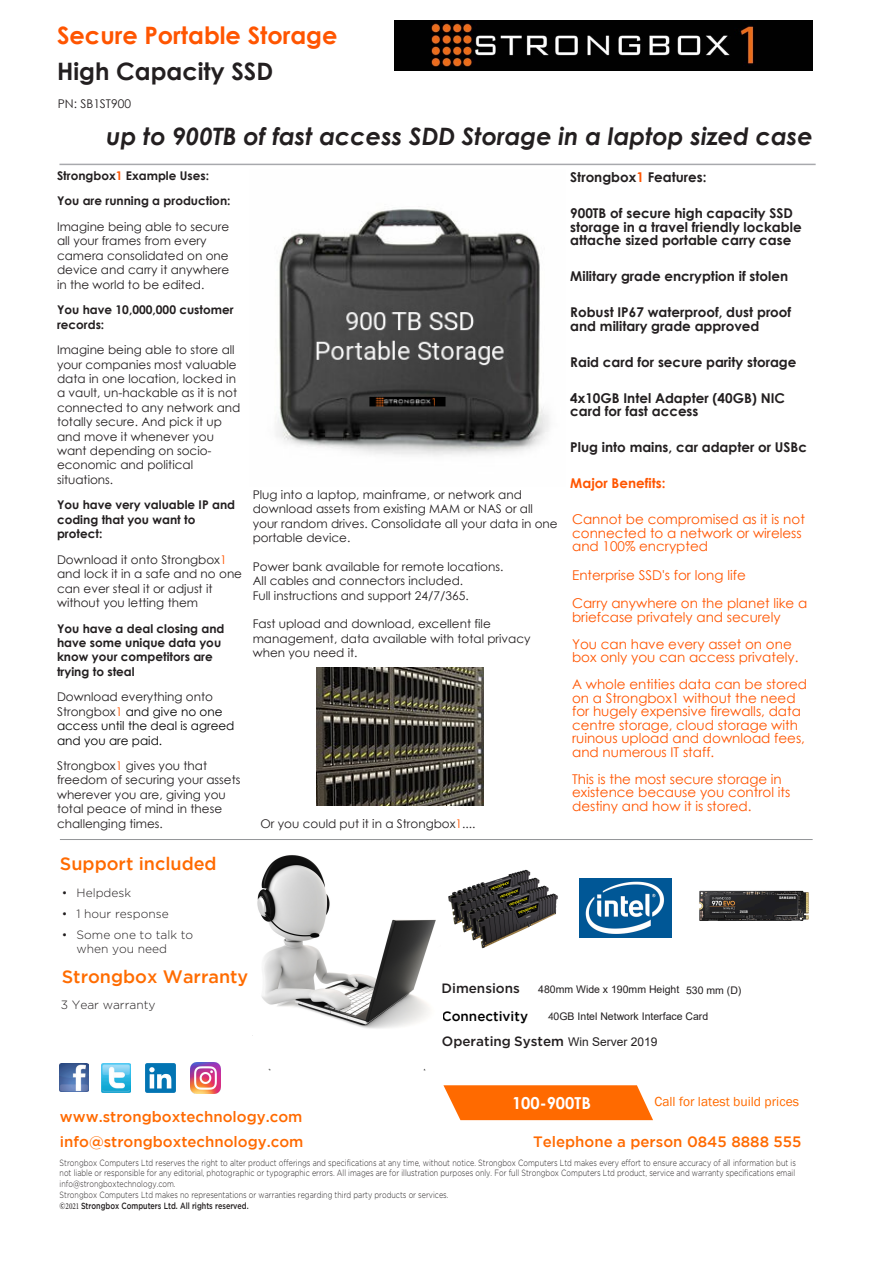
<style>
.page{position:relative;width:893px;height:1263px;background:#fff}
.page>*{position:absolute;margin:0;border:0;box-sizing:border-box;transform-origin:0 0}
.t1{font:italic 700 24px "Century Gothic";color:#231f20}
.t2{font:700 24px "Century Gothic";color:#f50}
.t3{font:700 24px "Century Gothic";color:#231f20}
.t4{font:500 18px "Gotham";color:#ff6c00}
.t5{font:500 18px "Gotham";color:#ff6a00}
.t6{font:700 16.5px "Century Gothic";color:#fff}
.t7{font:500 15px/24.2px "Gotham";color:#ff6a00}
.t8{font:13.5px/13.5px "Century Gothic";color:#f50}
.t9{font:700 13.5px/13.5px "Century Gothic";color:#231f20}
.t10{font:500 13.5px "Gotham";color:#231f20}
.t11{font:13.5px "Franklin Gothic";color:#ff6b00}
.t12{font:700 13.5px "Century Gothic";color:#f50}
.t13{font:500 13.5px "Gotham";color:#000}
.t14{font:12px/14.4px "Century Gothic";color:#231f20}
.t15{font:700 12px/14.4px "Century Gothic";color:#231f20}
.t16{font:12px/14.4px "Century Gothic";color:#000}
.t17{font:300 12px/14.4px "Gotham";color:#231f20}
.t18{font:10.5px "Arial";color:#231f20}
.t19{font:300 9px/10.8px "Gotham";color:#231f20;scale:.8 1}
.s1{color:#f50}
.s2{color:#231f20}
.s3{font-family:"Century Gothic"}
.s4{font-family:"Arial";font-weight:400;font-size:12px}
.s5{font-weight:500}
.s6{font-family:"Minion Pro";font-weight:400}
</style>
<div class="page">
<img style="left:102px;top:1063px;width:28px;height:29px">
<img style="left:60px;top:1063px;width:29px;height:29px">
<hr style="left:60px;top:839px;width:753px;height:1px;background:#939598">
<svg style="left:443px;top:1085px;width:210px;height:35px;background:#ff7716"></svg>
<hr style="left:59px;top:164px;width:757px;height:1px;background:#a8a9ad">
<img style="left:257px;top:855px;width:179px;height:174px">
<img style="left:448px;top:869px;width:110px;height:80px">
<img style="left:146px;top:1063px;width:29px;height:29px">
<img style="left:191px;top:1063px;width:30px;height:30px">
<img style="left:699px;top:890px;width:110px;height:31px">
<img style="left:580px;top:879px;width:91px;height:58px">
<img style="left:275px;top:208px;width:275px;height:248px">
<img style="left:395px;top:21px;width:417px;height:50px">
<img style="left:316px;top:668px;width:167px;height:138px">
<h1 class="t2" style="left:57px;top:17px;width:282px">Secure Portable Storage</h1>
<h1 class="t3" style="left:57px;top:53px;width:217px">High Capacity SSD</h1>
<p class="t14" style="left:58px;top:96px;width:75px">PN: SB1ST900</p>
<h1 class="t1" style="left:106px;top:118px;width:708px">up to 900TB of fast access SDD Storage in a laptop sized case</h1>
<p class="t15" style="left:57px;top:162px;width:175px;line-height:25.5px">Strongbox<span class="s1">1</span> Example Uses:<br>You are running a production:</p>
<p class="t14" style="left:57px;top:219px;width:174px">Imagine being able to secure all your frames from every camera consolidated on one device and carry it anywhere in the world to be edited.</p>
<p class="t15" style="left:57px;top:302px;width:178px">You have 10,000,000 customer records:</p>
<p class="t14" style="left:57px;top:342px;width:185px">Imagine being able to store all your companies most valuable data in one location, locked in a vault, un-hackable as it is not connected to any network and totally secure. And pick it up and move it whenever you want depending on socio&shy;economic and political situations.</p>
<p class="t15" style="left:57px;top:497px;width:180px">You have very valuable IP and coding that you want to protect:</p>
<p class="t14" style="left:57px;top:552px;width:187px">Download it onto Strongbox<span class="s1">1 </span>and lock it in a safe and no one can ever steal it or adjust it without you letting them</p>
<p class="t15" style="left:57px;top:620px;width:169px">You have a deal closing and have some unique data you know your competitors are trying to steal</p>
<p class="t16" style="left:57px;top:690px;width:179px"><span class="s2">Download everything onto<br>Strongbox</span><span class="s1">1</span> and give no one access until the deal is agreed and you are paid.</p>
<p class="t14" style="left:57px;top:758px;width:185px">Strongbox<span class="s1">1</span> gives you that freedom of securing your assets wherever you are, giving you total peace of mind in these challenging times.</p>
<h2 class="t5" style="left:60px;top:853px;width:158px">Support included</h2>
<p class="t17" style="left:62px;top:886px;width:71px">• Helpdesk</p>
<p class="t17" style="left:62px;top:906px;width:108px">• 1 hour response</p>
<p class="t17" style="left:77px;top:927px;width:118px;text-indent:-15px">• Some one to talk to when you need</p>
<p class="t14" style="left:253px;top:487px;width:307px">Plug into a laptop, mainframe, or network and download assets from existing MAM or NAS or all your random drives. Consolidate all your data in one portable device.</p>
<p class="t14" style="left:253px;top:559px;width:252px">Power bank available for remote locations.<br>All cables and connectors included.<br>Full instructions and support 24/7/365.</p>
<p class="t14" style="left:253px;top:617px;width:279px">Fast upload and download, excellent file management, data available with total privacy when you need it.</p>
<p class="t14" style="left:260px;top:816px;width:217px">Or you could put it in a Strongbox<span class="s1">1</span>....</p>
<p class="t9" style="left:570px;top:170px;width:138px">Strongbox<span class="s1">1</span> Features:</p>
<p class="t9" style="left:570px;top:206px;width:233px">900TB of secure high capacity SSD storage in a travel friendly lockable attache sized portable carry case</p>
<p class="t9" style="left:570px;top:269px;width:219px">Military grade encryption if stolen</p>
<p class="t9" style="left:570px;top:305px;width:223px">Robust IP67 waterproof, dust proof and military grade approved</p>
<p class="t9" style="left:570px;top:354px;width:228px">Raid card for secure parity storage</p>
<p class="t9" style="left:570px;top:390px;width:216px">4x10GB Intel Adapter (40GB) NIC card for fast access</p>
<p class="t9" style="left:570px;top:440px;width:238px">Plug into mains, car adapter or USBc</p>
<p class="t12" style="left:570px;top:473px;width:97px">Major Benefits:</p>
<p class="t8" style="left:572px;top:512px;width:234px">Cannot be compromised as it is not connected to a network or wireless and 100% encrypted</p>
<p class="t8" style="left:572px;top:560px;width:237px;line-height:28.5px">Enterprise SSD's for long life<br>Carry anywhere on the planet like a</p>
<p class="t8" style="left:572px;top:603px;width:221px;line-height:27px">briefcase privately and securely<br>You can have every asset on one</p>
<p class="t8" style="left:572px;top:644px;width:236px;line-height:27px">box only you can access privately.<br>A whole entities data can be stored</p>
<p class="t8" style="left:572px;top:691px;width:234px">on a Strongbox1 without the need for hugely expensive firewalls, data centre storage, cloud storage with ruinous upload and download fees, and numerous IT staff.</p>
<p class="t8" style="left:572px;top:772px;width:220px">This is the most secure storage in existence because you control its destiny and how it is stored.</p>
<h2 class="t4" style="left:62px;top:966px;width:188px">Strongbox Warranty</h2>
<p class="t17" style="left:61px;top:997px;width:96px">3 Year warranty</p>
<p class="t10" style="left:442px;top:980px;width:80px">dimensions</p>
<p class="t13" style="left:442px;top:1008px;width:88px">Connectivity</p>
<p class="t18" style="left:538px;top:982px;width:143px">480mm Wide x 190mm Height</p>
<p class="t18" style="left:686px;top:983px;width:57px">530 mm (D)</p>
<p class="t18" style="left:548px;top:1009px;width:162px"><span class="s3">4</span>0GB Intel Network Interface Card</p>
<p class="t10" style="left:442px;top:1033px;width:217px">operating system <span class="s4">Win Server 2019</span></p>
<h3 class="t6" style="left:512px;top:1090px;width:80px">100-900TB</h3>
<p class="t11" style="left:654px;top:1092px;width:146px">Call for latest build prices</p>
<p class="t7" style="left:60px;top:1104px;width:245px">www.strongboxtechnology.com info@strongboxtechnology.com</p>
<p class="t7" style="left:533px;top:1129px;width:270px">Telephone a person 0845 8888 555</p>
<p class="t19" style="left:60px;top:1157px;width:922px">Strongbox Computers Ltd reserves the right to alter product offerings and specifications at any time, without notice. Strongbox Computers Ltd makes every effort to ensure accuracy of all information but is not liable or responsible for any editorial, photographic or typographic errors. All images are for illustration purposes only. For full Strongbox Computers Ltd product, service and warranty specifications email info@strongboxtechnology.com.<br>Strongbox Computers Ltd makes no representations or warranties regarding third party products or services.<br><span class="s5">©</span><span class="s6">2021</span> <span class="s5">Strongbox Computers Ltd. all rights reserved.</span></p>
</div>
